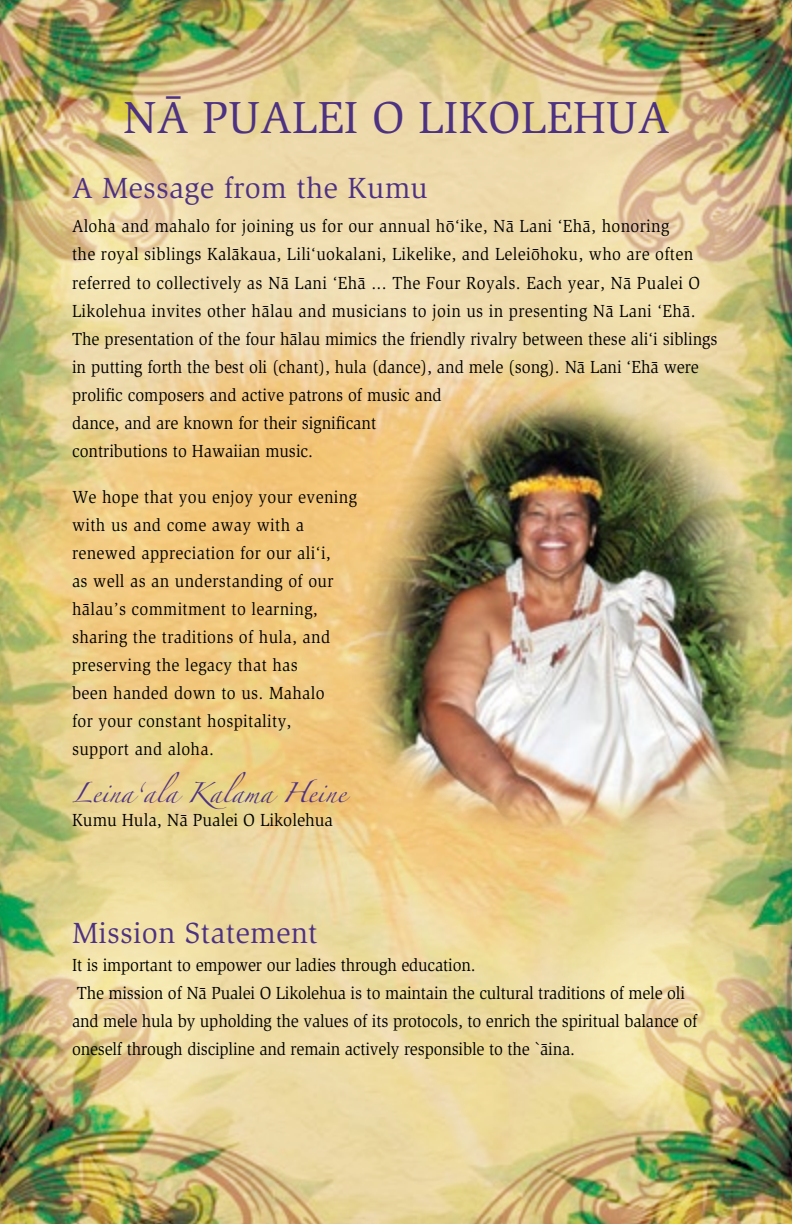
<style>
.page{position:relative;width:792px;height:1224px;background:#fff}
.page>*{position:absolute;margin:0;border:0;box-sizing:border-box;transform-origin:0 0}
.t1{font:46.2px "HI Slimbach";color:#4d3182}
.t2{font:30px "HI Slimbach";letter-spacing:.01em;color:#4d3182}
.t3{font:18px/28px "HI Slimbach";letter-spacing:.02em;color:#000;scale:.92 1}
.t4{font:18px/28px "HI Slimbach";color:#000;scale:.92 1}
.t5{font:18px "HI Slimbach";color:#000;scale:.94 1}
.t6{font:18px "Zapfino";color:#4d3182}
</style>
<div class="page">
<img style="left:0;top:0;width:792px;height:1224px">
<img style="left:0;top:98px;width:197px;height:197px;border-radius:50%">
<svg style="left:0;top:145px;width:197px;height:198px;background:#e2d197"></svg>
<svg style="left:550px;top:145px;width:197px;height:198px;background:#ead5a7"></svg>
<svg style="left:550px;top:913px;width:197px;height:197px;background:#eddda4"></svg>
<svg style="left:579px;top:926px;width:197px;height:197px;background:#e3d498"></svg>
<img style="left:26px;top:946px;width:197px;height:197px;border-radius:50%">
<svg style="left:26px;top:864px;width:197px;height:197px;background:#eada9f"></svg>
<img style="left:348px;top:387px;width:444px;height:482px">
<h1 class="t1" style="left:123px;top:91px;width:548px">NÄ PUALEI O LIKOLEHUA</h1>
<h2 class="t2" style="left:72px;top:171px;width:357px">A Message from the Kumu</h2>
<p class="t3" style="left:72px;top:213px;width:703px">Aloha and mahalo for joining us for our annual höÿike, Nä Lani ÿEhä, honoring<br>the royal siblings Kaläkaua, Liliÿuokalani, Likelike, and Leleiöhoku, who are often referred to collectively as Nä Lani ÿEhä ... The Four Royals. Each year, Nä Pualei O Likolehua invites other hälau and musicians to join us in presenting Nä Lani ÿEhä.<br>The presentation of the four hälau mimics the friendly rivalry between these aliÿi siblings in putting forth the best oli (chant), hula (dance), and mele (song). Nä Lani ÿEhä were prolific composers and active patrons of music and<br>dance, and are known for their significant<br>contributions to Hawaiian music.</p>
<p class="t3" style="left:72px;top:483px;width:311px">We hope that you enjoy your evening with us and come away with a renewed appreciation for our aliÿi,<br>as well as an understanding of our hälau’s commitment to learning, sharing the traditions of hula, and preserving the legacy that has<br>been handed down to us. Mahalo<br>for your constant hospitality,<br>support and aloha.</p>
<p class="t6" style="left:72px;top:786px;width:275px">Leina‘ala Kalama Heine</p>
<p class="t5" style="left:72px;top:810px;width:279px">Kumu Hula, Nä Pualei O Likolehua</p>
<h2 class="t2" style="left:72px;top:916px;width:247px">Mission Statement</h2>
<p class="t4" style="left:72px;top:951px;width:681px">It is important to empower our ladies through education.<br>The mission of Nä Pualei O Likolehua is to maintain the cultural traditions of mele oli and mele hula by upholding the values of its protocols, to enrich the spiritual balance of oneself through discipline and remain actively responsible to the `äina.</p>
</div>
